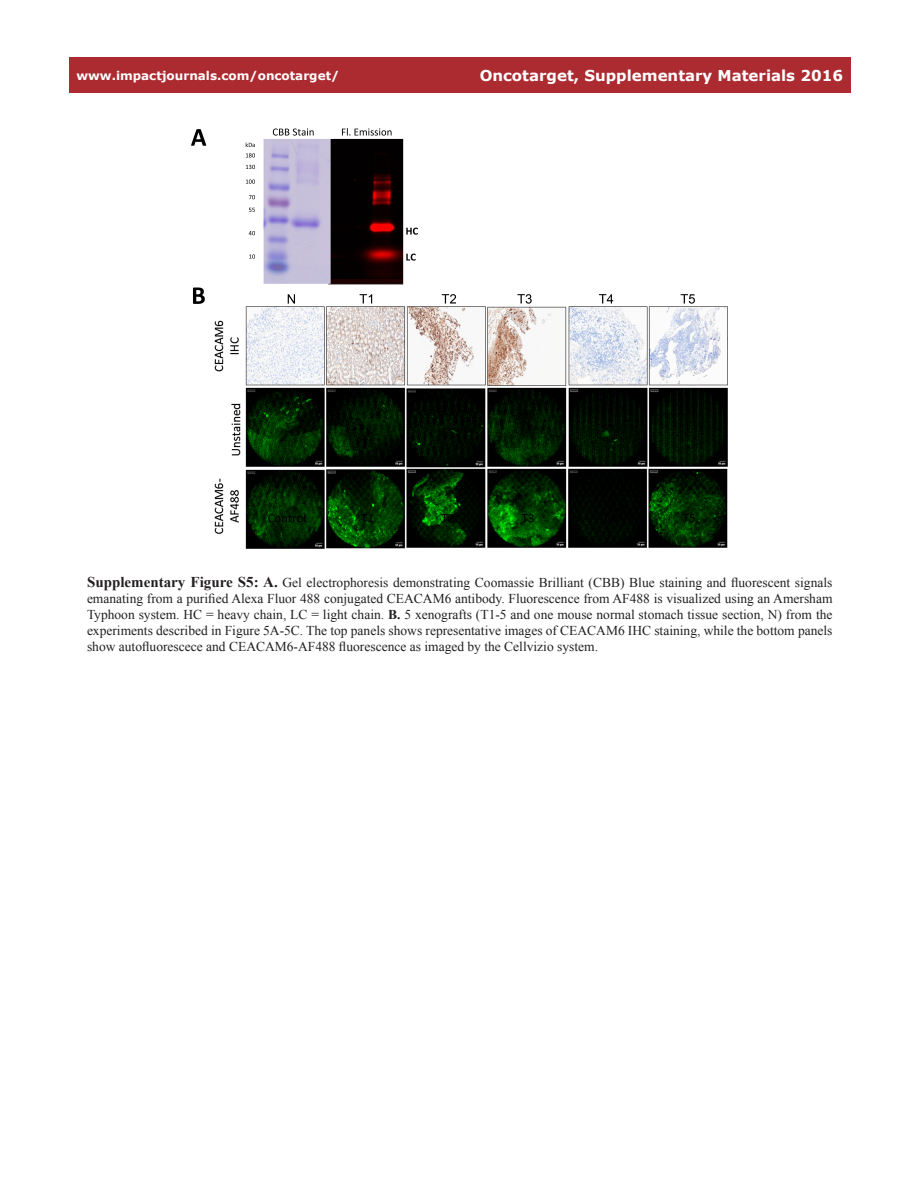
<style>
.page{position:relative;width:918px;height:1188px;background:#fff}
.page>*{position:absolute;margin:0;border:0;box-sizing:border-box;transform-origin:0 0}
.t1{font:700 15px "Verdana";color:#fff}
.figuretext{font:13.5px/16.2px "Times New Roman";color:#231f20;text-align:justify}
.t2{font:700 12px "Verdana";color:#fff}
.s1{font-weight:700;font-size:15px}
.s2{font-weight:700}
</style>
<div class="page">
<div style="left:69px;top:57px;width:781px;height:36px;background:#ac2b31"></div>
<img style="left:191px;top:128px;width:537px;height:421px">
<p class="t2" style="left:76px;top:67px;width:264px">www.impactjournals.com/oncotarget/</p>
<p class="t1" style="left:480px;top:65px;width:365px">Oncotarget, Supplementary Materials 2016</p>
<p class="figuretext" style="left:87px;top:574px;width:747px"><span class="s1">Supplementary Figure S5: A.</span> Gel electrophoresis demonstrating Coomassie Brilliant (CBB) Blue staining and fluorescent signals emanating from a purified Alexa Fluor 488 conjugated CEACAM6 antibody. Fluorescence from AF488 is visualized using an Amersham Typhoon system. HC = heavy chain, LC = light chain. <span class="s2">B.</span> 5 xenografts (T1-5 and one mouse normal stomach tissue section, N) from the experiments described in Figure 5A-5C. The top panels shows representative images of CEACAM6 IHC staining, while the bottom panels show autofluorescece and CEACAM6-AF488 fluorescence as imaged by the Cellvizio system.</p>
</div>
